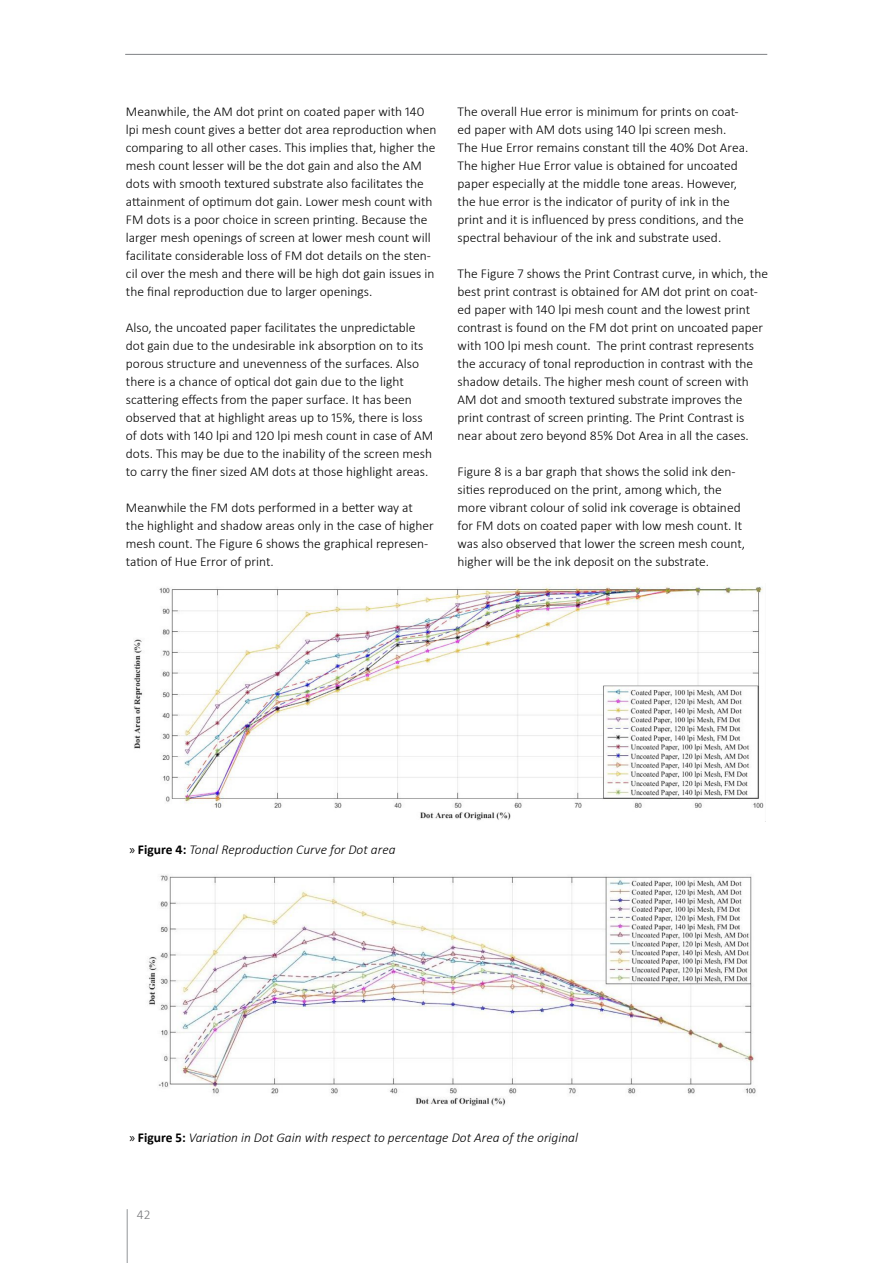
<style>
.page{position:relative;width:893px;height:1263px;background:#fff}
.page>*{position:absolute;margin:0;border:0;box-sizing:border-box;transform-origin:0 0}
.t1{font:300 13.5px/18px "Calibri";color:#000}
.t2{font:italic 300 13.5px "Calibri";color:#000}
.t3{font:300 13.5px "Calibri";color:#77787b}
.s1{font-family:"Myriad Pro";font-weight:400;font-style:normal}
.s2{font-weight:700;font-style:normal}
</style>
<div class="page">
<hr style="left:127px;top:1209px;width:1px;height:54px;background:#939598">
<hr style="left:125px;top:54px;width:642px;height:1px;background:#808285">
<img style="left:133px;top:586px;width:631px;height:235px">
<img style="left:148px;top:875px;width:608px;height:231px">
<p class="t1" style="left:126px;top:102px;width:312px">Meanwhile, the AM dot print on coated paper with 140 lpi mesh count gives a better dot area reproduction when comparing to all other cases. This implies that, higher the mesh count lesser will be the dot gain and also the AM dots with smooth textured substrate also facilitates the attainment of optimum dot gain. Lower mesh count with FM dots is a poor choice in screen printing. Because the larger mesh openings of screen at lower mesh count will facilitate considerable loss of FM dot details on the sten&shy;cil over the mesh and there will be high dot gain issues in the final reproduction due to larger openings.</p>
<p class="t1" style="left:126px;top:318px;width:309px">Also, the uncoated paper facilitates the unpredictable dot gain due to the undesirable ink absorption on to its porous structure and unevenness of the surfaces. Also there is a chance of optical dot gain due to the light scattering effects from the paper surface. It has been observed that at highlight areas up to 15%, there is loss of dots with 140 lpi and 120 lpi mesh count in case of AM dots. This may be due to the inability of the screen mesh to carry the finer sized AM dots at those highlight areas.</p>
<p class="t1" style="left:126px;top:498px;width:309px">Meanwhile the FM dots performed in a better way at the highlight and shadow areas only in the case of higher mesh count. The Figure 6 shows the graphical represen&shy;tation of Hue Error of print.</p>
<p class="t1" style="left:458px;top:102px;width:292px">The overall Hue error is minimum for prints on coat&shy;ed paper with AM dots using 140 lpi screen mesh.<br>The Hue Error remains constant till the 40% Dot Area.<br>The higher Hue Error value is obtained for uncoated paper especially at the middle tone areas. However, the hue error is the indicator of purity of ink in the print and it is influenced by press conditions, and the spectral behaviour of the ink and substrate used.</p>
<p class="t1" style="left:458px;top:264px;width:312px">The Figure 7 shows the Print Contrast curve, in which, the best print contrast is obtained for AM dot print on coat&shy;ed paper with 140 lpi mesh count and the lowest print contrast is found on the FM dot print on uncoated paper with 100 lpi mesh count. The print contrast represents the accuracy of tonal reproduction in contrast with the shadow details. The higher mesh count of screen with AM dot and smooth textured substrate improves the print contrast of screen printing. The Print Contrast is near about zero beyond 85% Dot Area in all the cases.</p>
<p class="t1" style="left:458px;top:462px;width:289px">Figure 8 is a bar graph that shows the solid ink den&shy;sities reproduced on the print, among which, the more vibrant colour of solid ink coverage is obtained for FM dots on coated paper with low mesh count. It was also observed that lower the screen mesh count, higher will be the ink deposit on the substrate.</p>
<p class="t2" style="left:129px;top:841px;width:268px"><span class="s1">»</span> <span class="s2">Figure 4:</span> Tonal Reproduction Curve for Dot area</p>
<p class="t2" style="left:129px;top:1129px;width:450px"><span class="s1">»</span> <span class="s2">Figure 5:</span> Variation in Dot Gain with respect to percentage Dot Area of the original</p>
<p class="t3" style="left:137px;top:1206px;width:15px">42</p>
</div>
